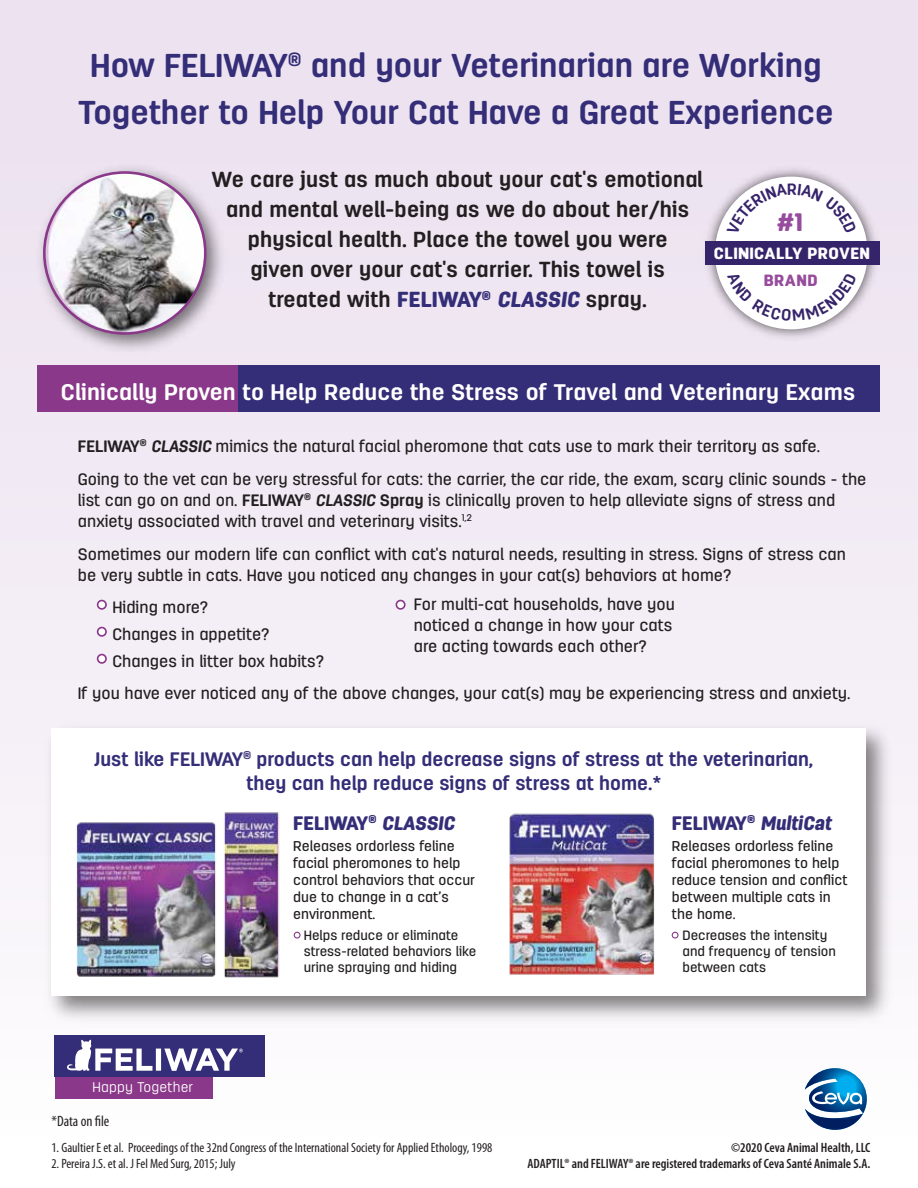
<style>
.page{position:relative;width:918px;height:1188px;background:#fff}
.page>*{position:absolute;margin:0;border:0;box-sizing:border-box;transform-origin:0 0}
.t1{font:700 33px/46.5px "Antartida Rounded";color:#342d77;text-align:center}
.t2{font:900 25.2px "Antartida Rounded";color:#964b9d}
.t3{font:700 22.5px "Antartida Rounded";letter-spacing:.005em;color:#fff}
.t4{font:700 21.75px/30px "Antartida Rounded";letter-spacing:.005em;color:#231f20;text-align:center}
.t5{font:700 19.5px/24px "Antartida Rounded";color:#342d77;text-align:center}
.t6{font:italic 900 19.5px "Antartida Rounded";color:#342d77}
.t7{font:900 19.5px "Antartida Rounded";color:#342d77}
.t8{font:500 16.5px/21px "Antartida Rounded";color:#231f20}
.t9{font:900 16.35px "Antartida Rounded";letter-spacing:.03em;color:#fff}
.t10{font:900 16.35px "Antartida Rounded";letter-spacing:.035em;color:#964b9d}
.t11{font:condensed 15px "Myriad Pro";color:#231f20}
.t12{font:500 14.25px/17.1px "Antartida Rounded";color:#231f20}
.t13{font:300 13.95px "Antartida Rounded";letter-spacing:.01em;color:#fff}
.t14{font:condensed 13.5px "Myriad Pro";color:#231f20}
.t15{font:500 13.5px/16.2px "Antartida Rounded";color:#231f20}
.t16{font:600 condensed 13.5px/16.2px "Myriad Pro";color:#231f20;text-align:right}
.s1{font-weight:900;color:#342d77}
.s2{font-weight:900;font-style:italic;color:#342d77}
.s3{font-weight:700}
.s4{font-weight:700;font-style:italic}
.s5{font-style:italic}
.s6{font-style:normal}
</style>
<div class="page">
<div style="left:0;top:0;width:918px;height:1188px;background:linear-gradient(to bottom,#eadfee,#fefdfe)"></div>
<div style="left:55px;top:1035px;width:210px;height:42px;background:#342d77"></div>
<svg style="left:67px;top:1039px;width:176px;height:32px"></svg>
<div style="left:55px;top:1077px;width:158px;height:22px;background:#8a3889"></div>
<img style="left:0;top:136px;width:316px;height:228px">
<img style="left:44px;top:173px;width:161px;height:160px;border-radius:80px">
<div style="left:43px;top:171px;width:164px;height:164px;border:3px solid #8a3889;border-radius:50%"></div>
<img style="left:39px;top:717px;width:860px;height:312px">
<div style="left:51px;top:729px;width:814px;height:267px;background:#fff"></div>
<img style="left:241px;top:812px;width:60px;height:166px">
<img style="left:49px;top:789px;width:192px;height:192px">
<svg style="left:294px;top:932px;width:6px;height:6px"></svg>
<div style="left:294px;top:932px;width:7px;height:7px;border:1px solid #8a3889;border-radius:50%"></div>
<img style="left:509px;top:813px;width:170px;height:162px">
<svg style="left:672px;top:932px;width:6px;height:6px"></svg>
<div style="left:672px;top:932px;width:7px;height:7px;border:1px solid #8a3889;border-radius:50%"></div>
<div style="left:98px;top:601px;width:8px;height:8px;background:#fff;border-radius:50%"></div>
<div style="left:97px;top:600px;width:10px;height:10px;border:2px solid #8a3889;border-radius:50%"></div>
<div style="left:396px;top:601px;width:9px;height:8px;background:#fff;border-radius:50%"></div>
<div style="left:396px;top:600px;width:10px;height:10px;border:2px solid #8a3889;border-radius:50%"></div>
<div style="left:98px;top:628px;width:8px;height:8px;background:#fff;border-radius:50%"></div>
<div style="left:97px;top:627px;width:10px;height:10px;border:2px solid #8a3889;border-radius:50%"></div>
<div style="left:98px;top:655px;width:8px;height:8px;background:#fff;border-radius:50%"></div>
<div style="left:97px;top:654px;width:10px;height:10px;border:2px solid #8a3889;border-radius:50%"></div>
<div style="left:38px;top:366px;width:208px;height:46px;background:#8a3889"></div>
<div style="left:238px;top:366px;width:642px;height:46px;background:#342d77"></div>
<img style="left:698px;top:160px;width:46px;height:186px">
<div style="left:715px;top:177px;width:153px;height:152px;background:#fff;border-radius:50%"></div>
<div style="left:705px;top:241px;width:174px;height:23px;background:#36246a"></div>
<img style="left:744px;top:108px;width:174px;height:365px">
<svg style="left:805px;top:1068px;width:62px;height:62px"></svg>
<svg style="left:727px;top:183px;width:130px;height:52px"></svg>
<svg style="left:727px;top:271px;width:129px;height:50px"></svg>
<h1 class="t1" style="left:79px;top:43px;width:757px">How FELIWAY<sup>®</sup> and your Veterinarian are Working<br>Together to Help Your Cat Have a Great Experience</h1>
<h3 class="t4" style="left:212px;top:165px;width:493px">We care just as much about your cat's emotional and mental well-being as we do about her/his physical health. Place the towel you were<br>given over your cat's carrier. This towel is treated with <span class="s1">FELIWAY</span><sup>®</sup> <span class="s2">CLASSIC</span> spray.</h3>
<h2 class="t2" style="left:777px;top:207px;width:28px">#1</h2>
<p class="t9" style="left:714px;top:244px;width:158px">CLINICALLY PROVEN</p>
<p class="t10" style="left:764px;top:271px;width:55px">BRAND</p>
<h3 class="t3" style="left:61px;top:379px;width:796px">Clinically Proven to Help Reduce the Stress of Travel and Veterinary Exams</h3>
<p class="t8" style="left:78px;top:430px;width:790px;line-height:33px"><span class="s3">FELIWAY</span><sup>®</sup> <span class="s4">CLASSIC</span> mimics the natural facial pheromone that cats use to mark their territory as safe.<br>Going to the vet can be very stressful for cats: the carrier, the car ride, the exam, scary clinic sounds - the</p>
<p class="t8" style="left:78px;top:490px;width:759px">list can go on and on. <span class="s3">FELIWAY</span><sup>®</sup> <span class="s4">CLASSIC</span> <span class="s3">Spray</span> is clinically proven to help alleviate signs of stress and anxiety associated with travel and veterinary visits.<sup>1,2</sup></p>
<p class="t8" style="left:78px;top:544px;width:770px">Sometimes our modern life can conflict with cat's natural needs, resulting in stress. Signs of stress can be very subtle in cats. Have you noticed any changes in your cat(s) behaviors at home?</p>
<p class="t8" style="left:112px;top:594px;width:213px;line-height:27.3px">Hiding more?<br>Changes in appetite?<br>Changes in litter box habits?</p>
<p class="t8" style="left:78px;top:683px;width:774px">If you have ever noticed any of the above changes, your cat(s) may be experiencing stress and anxiety.</p>
<p class="t8" style="left:414px;top:593px;width:263px">For multi-cat households, have you noticed a change in how your cats are acting towards each other?</p>
<p class="t5" style="left:95px;top:747px;width:720px">Just like FELIWAY<sup>®</sup> products can help decrease signs of stress at the veterinarian, they can help reduce signs of stress at home.*</p>
<p class="t7" style="left:293px;top:812px;width:163px">FELIWAY<sup>®</sup> <span class="s5">CLASSIC</span></p>
<p class="t12" style="left:293px;top:837px;width:183px">Releases ordorless feline facial pheromones to help control behaviors that occur due to change in a cat’s environment.</p>
<p class="t15" style="left:304px;top:927px;width:174px">Helps reduce or eliminate stress-related behaviors like urine spraying and hiding</p>
<p class="t6" style="left:672px;top:812px;width:161px"><span class="s6">FELIWAY</span><sup>®</sup> MultiCat</p>
<p class="t12" style="left:672px;top:837px;width:177px">Releases ordorless feline facial pheromones to help reduce tension and conflict between multiple cats in the home.</p>
<p class="t15" style="left:682px;top:927px;width:155px">Decreases the intensity and frequency of tension between cats</p>
<p class="t13" style="left:93px;top:1080px;width:102px">Happy Together</p>
<p class="t11" style="left:51px;top:1113px;width:59px">*Data on file</p>
<p class="t14" style="left:51px;top:1140px;width:442px">1. Gaultier E et al. Proceedings of the 32nd Congress of the International Society for Applied Ethology, 1998</p>
<p class="t14" style="left:51px;top:1156px;width:186px">2. Pereira J.S. et al. J Fel Med Surg, 2015; July</p>
<p class="t16" style="left:528px;top:1139px;width:344px">©2020 Ceva Animal Health, LLC<br>ADAPTIL® and FELIWAY® are registered trademarks of Ceva Santé Animale S.A.</p>
</div>
